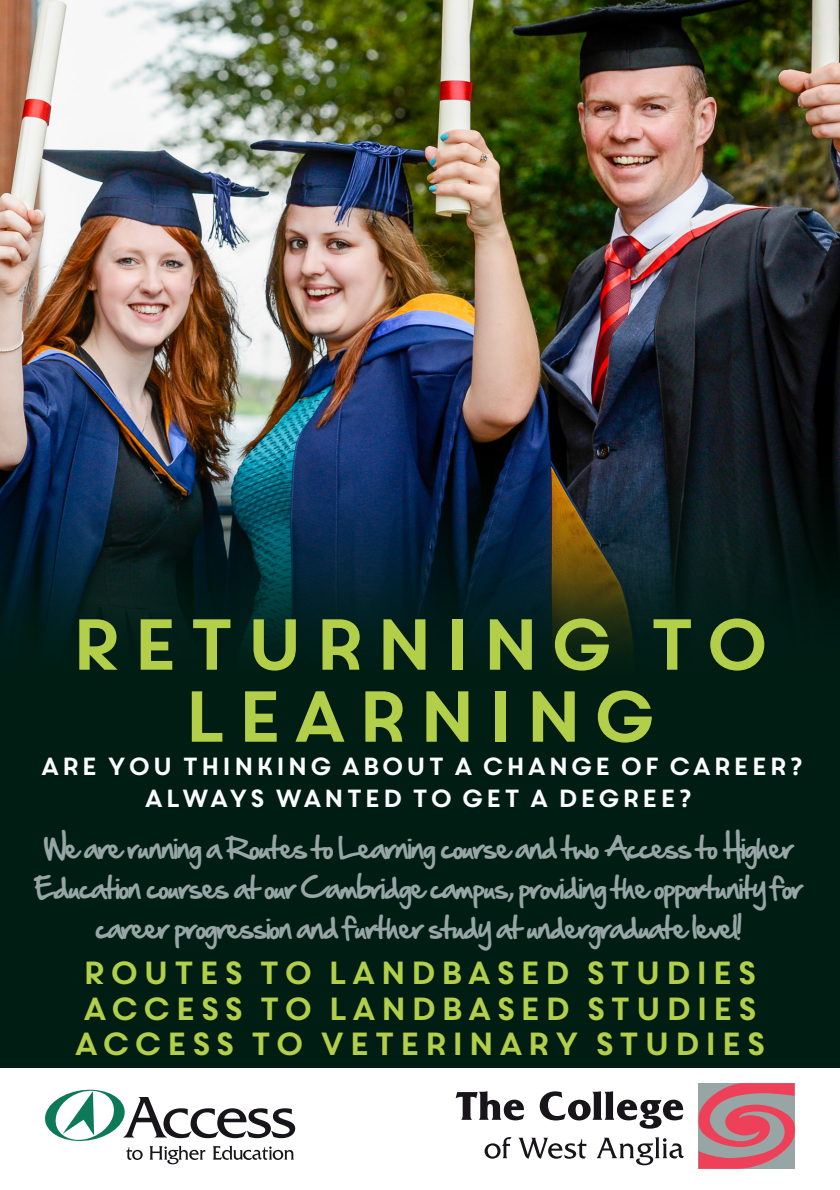
<style>
.page{position:relative;width:840px;height:1190px;background:#fff}
.page>*{position:absolute;margin:0;border:0;box-sizing:border-box;transform-origin:0 0}
.t1{font:72px "Core Circus";color:#b3ce48}
.t2{font:32px "Core Circus";color:#b3ce48}
.t3{font:26px/40px "Hand Of Sean";letter-spacing:-.07em;color:#97a6a5;text-align:center}
.t4{font:24.8px "Core Circus";letter-spacing:-.05em;color:#fbfdfe}
</style>
<div class="page">
<img style="left:0;top:0;width:840px;height:1067px">
<svg style="left:45px;top:1089px;width:250px;height:75px"></svg>
<svg style="left:456px;top:1091px;width:68px;height:29px"></svg>
<svg style="left:540px;top:1091px;width:143px;height:38px"></svg>
<svg style="left:484px;top:1137px;width:28px;height:22px"></svg>
<svg style="left:518px;top:1138px;width:68px;height:21px"></svg>
<svg style="left:596px;top:1137px;width:88px;height:28px"></svg>
<svg style="left:698px;top:1083px;width:97px;height:86px;background:#c2737e"></svg>
<p class="t1" style="left:66px;top:596px;width:709px">RETURNING TO</p>
<p class="t1" style="left:178px;top:668px;width:484px">LEARNING</p>
<p class="t4" style="left:39px;top:749px;width:767px">ARE YOU THINKING ABOUT A CHANGE OF CAREER?</p>
<p class="t4" style="left:143px;top:781px;width:553px">ALWAYS WANTED TO GET A DEGREE?</p>
<p class="t3" style="left:34px;top:828px;width:770px">We are running a Routes to Learning course and two Access to Higher<br>Education courses at our Cambridge campus, providing the opportunity for career progression and further study at undergraduate level!</p>
<p class="t2" style="left:81px;top:951px;width:679px">ROUTES TO LANDBASED STUDIES</p>
<p class="t2" style="left:81px;top:987px;width:680px">ACCESS TO LANDBASED STUDIES</p>
<p class="t2" style="left:72px;top:1022px;width:697px">ACCESS TO VETERINARY STUDIES</p>
</div>
